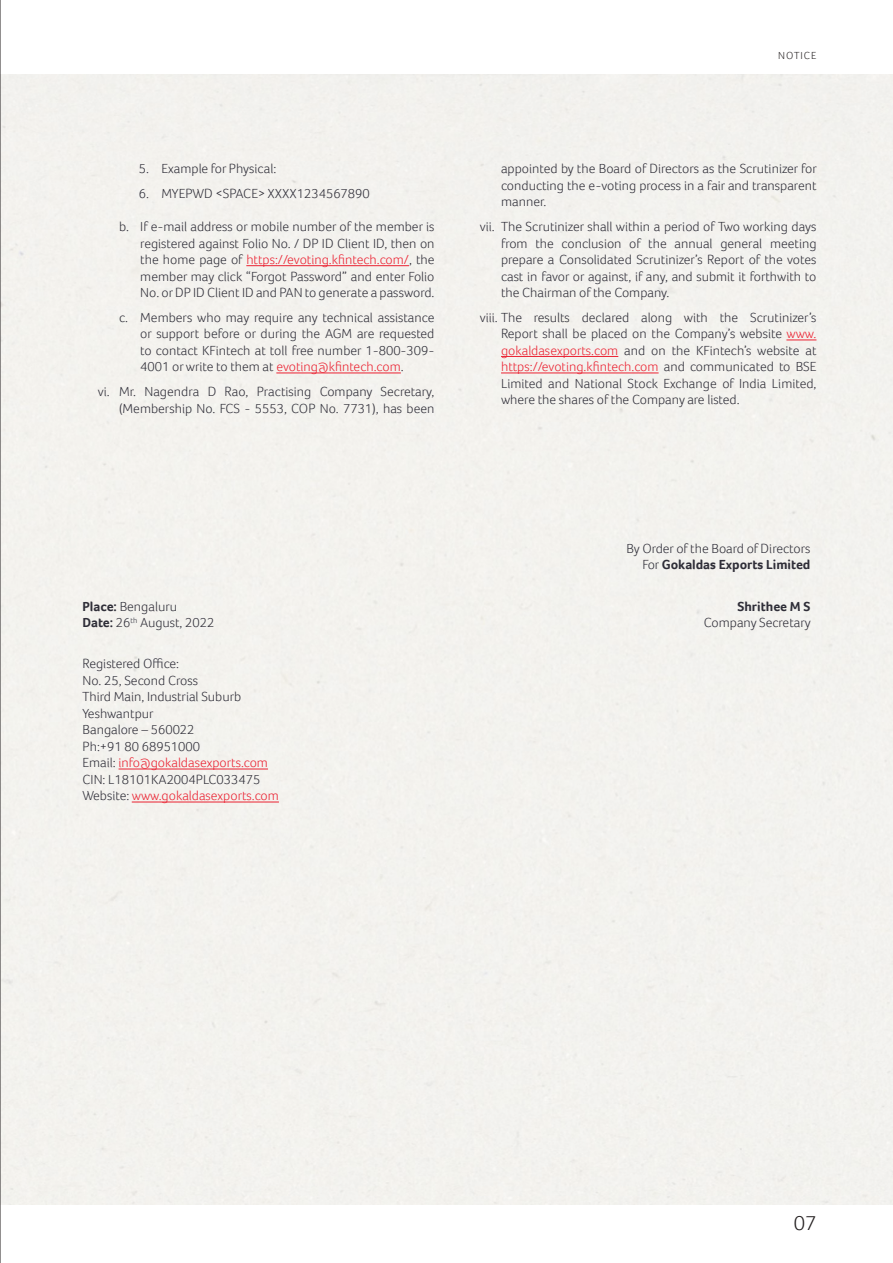
<style>
.page{position:relative;width:893px;height:1263px;background:#fff}
.page>*{position:absolute;margin:0;border:0;box-sizing:border-box;transform-origin:0 0}
.t1{font:300 21px "Foco";color:#231f20}
.Tab_2_Regular{font:300 13.5px/16.5px "Foco";color:#2f2e38;text-align:justify}
.Tab_3_Regular{font:300 13.5px/16.5px "Foco";color:#2f2e38;text-align:justify}
.Body_Copy{font:300 13.5px "Foco";color:#2f2e38}
.Body_Copy-2{font:300 13.5px "Foco";color:#eb2131}
.Tab_4_Regular{font:300 13.5px "Foco";color:#2f2e38}
.Body_Copy-3{font:700 13.5px "Foco";color:#2f2e38}
.t2{font:300 10.5px "Foco";letter-spacing:.1em;color:#231f20}
.s1{color:#eb2131}
.s2{font-weight:700}
.s3{color:#2f2e38}
.s4{font-weight:300}
</style>
<div class="page">
<hr style="left:246px;top:265px;width:163px;height:1px;background:#eb2131">
<hr style="left:276px;top:372px;width:125px;height:1px;background:#eb2131">
<hr style="left:786px;top:339px;width:30px;height:1px;background:#eb2131">
<hr style="left:501px;top:356px;width:117px;height:1px;background:#eb2131">
<hr style="left:501px;top:372px;width:158px;height:1px;background:#eb2131">
<hr style="left:119px;top:768px;width:149px;height:1px;background:#eb2131">
<hr style="left:132px;top:801px;width:147px;height:1px;background:#eb2131">
<hr style="left:0;top:0;width:1px;height:1263px;background:#231f20">
<p class="Tab_4_Regular" style="left:139px;top:160px;width:139px">5. Example for Physical:</p>
<p class="Tab_4_Regular" style="left:139px;top:185px;width:232px">6. MYEPWD &lt;SPACE&gt; XXXX1234567890</p>
<p class="Tab_3_Regular" style="left:140px;top:218px;width:296px;text-indent:-21px">b. If e-mail address or mobile number of the member is registered against Folio No. / DP ID Client ID, then on the home page of <span class="s1">https://evoting.kfintech.com/</span>, the member may click “Forgot Password” and enter Folio No. orDP ID Client ID and PAN to generate a password.</p>
<p class="Tab_3_Regular" style="left:140px;top:309px;width:296px;text-indent:-21px">c. Members who may require any technical assistance or support before or during the AGM are requested to contact KFintech at toll free number 1-800-309- 4001 orwrite to them at <span class="s1">evoting@kfintech.com</span>.</p>
<p class="Tab_2_Regular" style="left:98px;top:383px;width:338px;text-align:right">vi. Mr. Nagendra D Rao, Practising Company Secretary, (Membership No. FCS - 5553, COP No. 7731), has been</p>
<p class="t2" style="left:778px;top:48px;width:40px">NOTICE</p>
<p class="Tab_2_Regular" style="left:501px;top:160px;width:317px">appointed by the Board of Directors as the Scrutinizer for conducting the e-voting process in a fair and transparent manner.</p>
<p class="Tab_2_Regular" style="left:501px;top:218px;width:317px;text-indent:-21px">vii. The Scrutinizer shall within a period of Two working days from the conclusion of the annual general meeting prepare a Consolidated Scrutinizer’s Report of the votes cast in favor or against, if any, and submit it forthwith to the Chairman of the Company.</p>
<p class="Tab_2_Regular" style="left:501px;top:309px;width:317px;text-indent:-21px">viii. The results declared along with the Scrutinizer’s Report shall be placed on the Company’s website <span class="s1">www. gokaldasexports.com</span> and on the KFintech’s website at <span class="s1">https://evoting.kfintech.com</span> and communicated to BSE Limited and National Stock Exchange of India Limited, where the shares of the Company are listed.</p>
<p class="Body_Copy" style="left:83px;top:597px;width:96px"><span class="s2">Place:</span> Bengaluru</p>
<p class="Body_Copy" style="left:83px;top:614px;width:133px"><span class="s2">Date:</span> 26<sup>th</sup> August, 2022</p>
<p class="Body_Copy" style="left:83px;top:655px;width:98px">Registered Office:</p>
<p class="Body_Copy" style="left:83px;top:671px;width:117px">No. 25, Second Cross</p>
<p class="Body_Copy" style="left:83px;top:688px;width:160px">Third Main, Industrial Suburb</p>
<p class="Body_Copy" style="left:83px;top:704px;width:73px">Yeshwantpur</p>
<p class="Body_Copy" style="left:83px;top:721px;width:113px">Bangalore – 560022</p>
<p class="Body_Copy" style="left:83px;top:737px;width:119px">Ph:+91 80 68951000</p>
<p class="Body_Copy-2" style="left:83px;top:754px;width:187px"><span class="s3">Email:</span> info@gokaldasexports.com</p>
<p class="Body_Copy" style="left:83px;top:770px;width:179px">CIN: L18101KA2004PLC033475</p>
<p class="Body_Copy-2" style="left:83px;top:787px;width:198px"><span class="s3">Website:</span> www.gokaldasexports.com</p>
<p class="Body_Copy" style="left:626px;top:539px;width:185px">By Order of the Board of Directors</p>
<p class="Body_Copy-3" style="left:642px;top:556px;width:170px"><span class="s4">For</span> Gokaldas Exports Limited</p>
<p class="Body_Copy-3" style="left:737px;top:597px;width:75px">Shrithee M S</p>
<p class="Body_Copy" style="left:704px;top:614px;width:108px">Company Secretary</p>
<h1 class="t1" style="left:794px;top:1208px;width:24px">07</h1>
</div>
